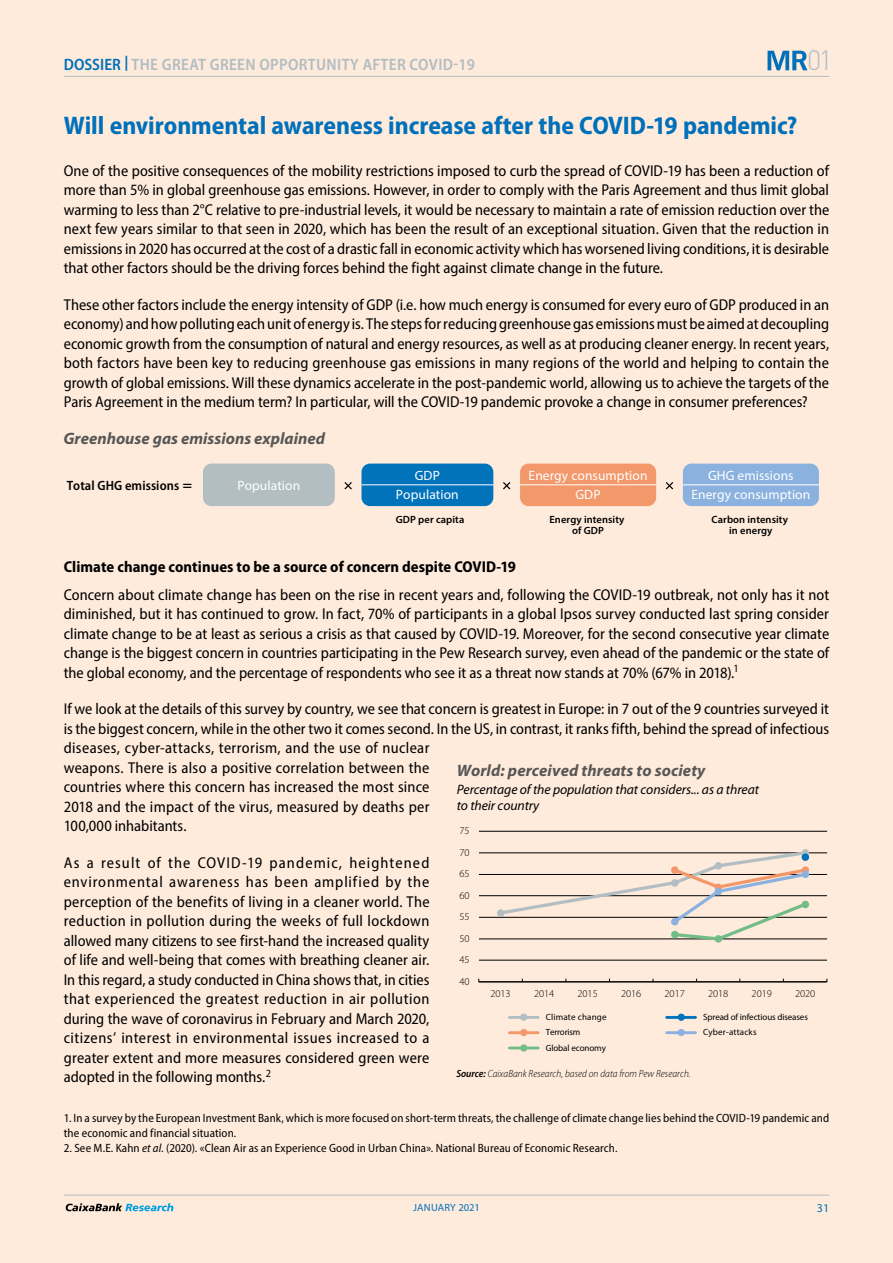
<style>
.page{position:relative;width:893px;height:1263px;background:#fff}
.page>*{position:absolute;margin:0;border:0;box-sizing:border-box;transform-origin:0 0}
.t1{font:300 27.6px "DIN Pro";color:#b2bdc2}
.t2{font:700 semi-condensed 25.5px "Myriad Pro";letter-spacing:-.005em;color:#0070ba}
.t3{font:italic 700 16.5px "Myriad Pro";color:#575756}
.t4{font:600 semi-condensed 16.5px "Myriad Pro";letter-spacing:.02em;color:#b2bdc2}
.t5{font:semi-condensed 15.75px/19.5px "Myriad Pro";color:#000;text-align:justify}
.t6{font:700 semi-condensed 15.75px "Myriad Pro";letter-spacing:.005em;color:#000}
.t7{font:italic 13.65px/16.4px "Myriad Pro";letter-spacing:-.005em;color:#000}
.t8{font:13.5px/19.5px "Myriad Pro";letter-spacing:.005em;color:#fff;text-align:center}
.t9{font:600 semi-condensed 13.5px "Myriad Pro";letter-spacing:.005em;color:#000}
.t10{font:semi-condensed 12px/15px "Myriad Pro";letter-spacing:.01em;color:#000}
.t11{font:12px "Myriad Pro";color:#0070ba}
.t12{font:600 10.5px/11.2px "Myriad Pro";letter-spacing:.005em;color:#000;text-align:center}
.t13{font:italic 300 semi-condensed 10.5px "Myriad Pro";letter-spacing:.005em;color:#000}
.t14{font:300 10.5px "Myriad Pro";letter-spacing:-.005em;color:#000}
.t15{font:10.5px "Myriad Pro";letter-spacing:.01em;color:#0070ba}
.t16{font:9px "Myriad Pro";letter-spacing:-.01em;color:#000}
.t17{font:9px "Myriad Pro";letter-spacing:.02em;color:#000}
.s1{color:#0070ba}
.s2{font-weight:600}
.s3{font-style:italic}
</style>
<div class="page">
<div style="left:1px;top:0;width:892px;height:1263px;background:#feebdc"></div>
<hr style="left:64px;top:76px;width:765px;height:1px;background:#b2bdc2">
<hr style="left:64px;top:1195px;width:765px;height:1px;background:#b2bdc2">
<svg style="left:66px;top:1203px;width:107px;height:8px"></svg>
<svg style="left:767px;top:51px;width:40px;height:19px"></svg>
<svg style="left:344px;top:482px;width:8px;height:7px"></svg>
<svg style="left:503px;top:482px;width:7px;height:7px"></svg>
<svg style="left:666px;top:482px;width:7px;height:7px"></svg>
<div style="left:203px;top:464px;width:132px;height:42px;background:#b2bec2;border-radius:9px"></div>
<div style="left:361px;top:464px;width:132px;height:42px;background:#0073bb;border-radius:9px"></div>
<hr style="left:361px;top:484px;width:132px;height:1px;background:#fff">
<div style="left:520px;top:464px;width:136px;height:42px;background:#f3986b;border-radius:9px"></div>
<hr style="left:520px;top:484px;width:136px;height:1px;background:#fff">
<div style="left:683px;top:464px;width:136px;height:42px;background:#8bb2df;border-radius:9px"></div>
<hr style="left:683px;top:484px;width:136px;height:1px;background:#fff">
<hr style="left:479px;top:960px;width:348px;height:1px;background:#000">
<hr style="left:479px;top:939px;width:348px;height:1px;background:#000">
<hr style="left:479px;top:917px;width:348px;height:1px;background:#000">
<hr style="left:479px;top:895px;width:348px;height:1px;background:#000">
<hr style="left:479px;top:874px;width:348px;height:1px;background:#000">
<hr style="left:479px;top:852px;width:348px;height:1px;background:#000">
<hr style="left:479px;top:831px;width:348px;height:1px;background:#000">
<hr style="left:479px;top:981px;width:348px;height:1px;background:#000">
<svg style="left:497px;top:849px;width:312px;height:93px"></svg>
<div style="left:671px;top:931px;width:8px;height:7px;background:#72bd86;border-radius:50%"></div>
<div style="left:715px;top:935px;width:7px;height:7px;background:#72bd86;border-radius:50%"></div>
<div style="left:802px;top:901px;width:7px;height:7px;background:#72bd86;border-radius:50%"></div>
<svg style="left:678px;top:1013px;width:7px;height:8px"></svg>
<hr style="left:509px;top:1016px;width:29px;height:3px;background:#b2bec2">
<div style="left:520px;top:1013px;width:7px;height:8px;background:#b2bec2;border-radius:50%"></div>
<hr style="left:667px;top:1016px;width:28px;height:3px;background:#0073bb">
<hr style="left:509px;top:1031px;width:29px;height:3px;background:#f3986b">
<div style="left:520px;top:1029px;width:7px;height:7px;background:#f3986b;border-radius:50%"></div>
<hr style="left:667px;top:1031px;width:28px;height:3px;background:#8bb2df">
<div style="left:678px;top:1029px;width:7px;height:7px;background:#8bb2df;border-radius:50%"></div>
<hr style="left:509px;top:1046px;width:29px;height:3px;background:#72bd86">
<div style="left:520px;top:1044px;width:7px;height:7px;background:#72bd86;border-radius:50%"></div>
<p class="t4" style="left:64px;top:54px;width:413px"><span class="s1">DOSSIER</span> <sup>|</sup> THE GREAT GREEN OPPORTUNITY AFTER COVID-19</p>
<h1 class="t1" style="left:807px;top:39px;width:27px">01</h1>
<h2 class="t2" style="left:64px;top:111px;width:735px">Will environmental awareness increase after the COVID-19 pandemic?</h2>
<p class="t5" style="left:64px;top:160px;width:767px">One of the positive consequences of the mobility restrictions imposed to curb the spread of COVID-19 has been a reduction of more than 5% in global greenhouse gas emissions. However, in order to comply with the Paris Agreement and thus limit global warming to less than 2°C relative to pre-industrial levels, it would be necessary to maintain a rate of emission reduction over the next few years similar to that seen in 2020, which has been the result of an exceptional situation. Given that the reduction in emissions in 2020 has occurred at the cost of a drastic fall in economic activity which has worsened living conditions, it is desirable that other factors should be the driving forces behind the fight against climate change in the future.</p>
<p class="t5" style="left:64px;top:294px;width:767px">These other factors include the energy intensity of GDP (i.e. how much energy is consumed for every euro of GDP produced in an economy) and how polluting each unit of energy is. The steps for reducing greenhouse gas emissions must be aimed at decoupling economic growth from the consumption of natural and energy resources, as well as at producing cleaner energy. In recent years, both factors have been key to reducing greenhouse gas emissions in many regions of the world and helping to contain the growth of global emissions. Will these dynamics accelerate in the post-pandemic world, allowing us to achieve the targets of the Paris Agreement in the medium term? In particular, will the COVID-19 pandemic provoke a change in consumer preferences?</p>
<p class="t3" style="left:64px;top:430px;width:263px">Greenhouse gas emissions explained</p>
<p class="t9" style="left:67px;top:478px;width:114px">Total GHG emissions</p>
<p class="t8" style="left:237px;top:476px;width:64px">Population</p>
<p class="t8" style="left:396px;top:465px;width:64px">GDP<br>Population</p>
<p class="t12" style="left:396px;top:513px;width:70px">GDP per capita</p>
<p class="t8" style="left:529px;top:465px;width:120px">Energy consumption<br>GDP</p>
<p class="t12" style="left:549px;top:513px;width:76px">Energy intensity of GDP</p>
<p class="t8" style="left:691px;top:465px;width:120px">GHG emissions<br>Energy consumption</p>
<p class="t12" style="left:711px;top:513px;width:78px">Carbon intensity in energy</p>
<p class="t6" style="left:64px;top:557px;width:454px">Climate change continues to be a source of concern despite COVID-19</p>
<p class="t5" style="left:64px;top:584px;width:767px">Concern about climate change has been on the rise in recent years and, following the COVID-19 outbreak, not only has it not diminished, but it has continued to grow. In fact, 70% of participants in a global Ipsos survey conducted last spring consider climate change to be at least as serious a crisis as that caused by COVID-19. Moreover, for the second consecutive year climate change is the biggest concern in countries participating in the Pew Research survey, even ahead of the pandemic or the state of the global economy, and the percentage of respondents who see it as a threat now stands at 70% (67% in 2018).<sup>1</sup></p>
<p class="t5" style="left:64px;top:699px;width:767px;text-align:left">If we look at the details of this survey by country, we see that concern is greatest in Europe: in 7 out of the 9 countries surveyed it is the biggest concern, while in the other two it comes second. In the US, in contrast, it ranks fifth, behind the spread of infectious diseases, cyber-attacks, terrorism, and the use of nuclear<br>weapons. There is also a positive correlation between the<br>countries where this concern has increased the most since<br>2018 and the impact of the virus, measured by deaths per<br>100,000 inhabitants.</p>
<p class="t5" style="left:64px;top:852px;width:367px">As a result of the COVID-19 pandemic, heightened environmental awareness has been amplified by the perception of the benefits of living in a cleaner world. The reduction in pollution during the weeks of full lockdown allowed many citizens to see first-hand the increased quality of life and well-being that comes with breathing cleaner air.<br>In this regard, a study conducted in China shows that, in cities that experienced the greatest reduction in air pollution during the wave of coronavirus in February and March 2020, citizens’ interest in environmental issues increased to a greater extent and more measures considered green were adopted in the following months.<sup>2</sup></p>
<p class="t3" style="left:457px;top:761px;width:250px">World: perceived threats to society</p>
<p class="t7" style="left:457px;top:781px;width:304px">Percentage of the population that considers... as a threat to their country</p>
<p class="t14" style="left:460px;top:825px;width:12px">75</p>
<p class="t14" style="left:460px;top:847px;width:12px">70</p>
<p class="t14" style="left:460px;top:868px;width:12px">65</p>
<p class="t14" style="left:460px;top:890px;width:12px">60</p>
<p class="t14" style="left:460px;top:911px;width:12px">55</p>
<p class="t14" style="left:460px;top:933px;width:12px">50</p>
<p class="t14" style="left:460px;top:954px;width:12px">45</p>
<p class="t14" style="left:460px;top:976px;width:12px">40</p>
<p class="t14" style="left:490px;top:988px;width:22px">2013</p>
<p class="t14" style="left:534px;top:988px;width:22px">2014</p>
<p class="t14" style="left:577px;top:988px;width:22px">2015</p>
<p class="t14" style="left:621px;top:988px;width:22px">2016</p>
<p class="t14" style="left:665px;top:988px;width:22px">2017</p>
<p class="t14" style="left:708px;top:988px;width:22px">2018</p>
<p class="t14" style="left:752px;top:988px;width:22px">2019</p>
<p class="t14" style="left:795px;top:988px;width:22px">2020</p>
<p class="t17" style="left:546px;top:1011px;width:62px">Climate change</p>
<p class="t16" style="left:703px;top:1011px;width:106px">Spread of infectious diseases</p>
<p class="t16" style="left:546px;top:1027px;width:36px">Terrorism</p>
<p class="t17" style="left:703px;top:1027px;width:55px">Cyber-attacks</p>
<p class="t16" style="left:546px;top:1042px;width:62px">Global economy</p>
<p class="t13" style="left:456px;top:1068px;width:236px"><span class="s2">Source:</span> CaixaBank Research, based on data from Pew Research.</p>
<p class="t10" style="left:64px;top:1110px;width:767px">1. In a survey by the European Investment Bank, which is more focused on short-term threats, the challenge of climate change lies behind the COVID-19 pandemic and the economic and financial situation.</p>
<p class="t10" style="left:64px;top:1140px;width:555px">2. See M.E. Kahn <span class="s3">et al.</span> (2020). «Clean Air as an Experience Good in Urban China». National Bureau of Economic Research.</p>
<p class="t15" style="left:413px;top:1201px;width:68px">JANUARY 2021</p>
<p class="t11" style="left:817px;top:1201px;width:14px">31</p>
</div>
